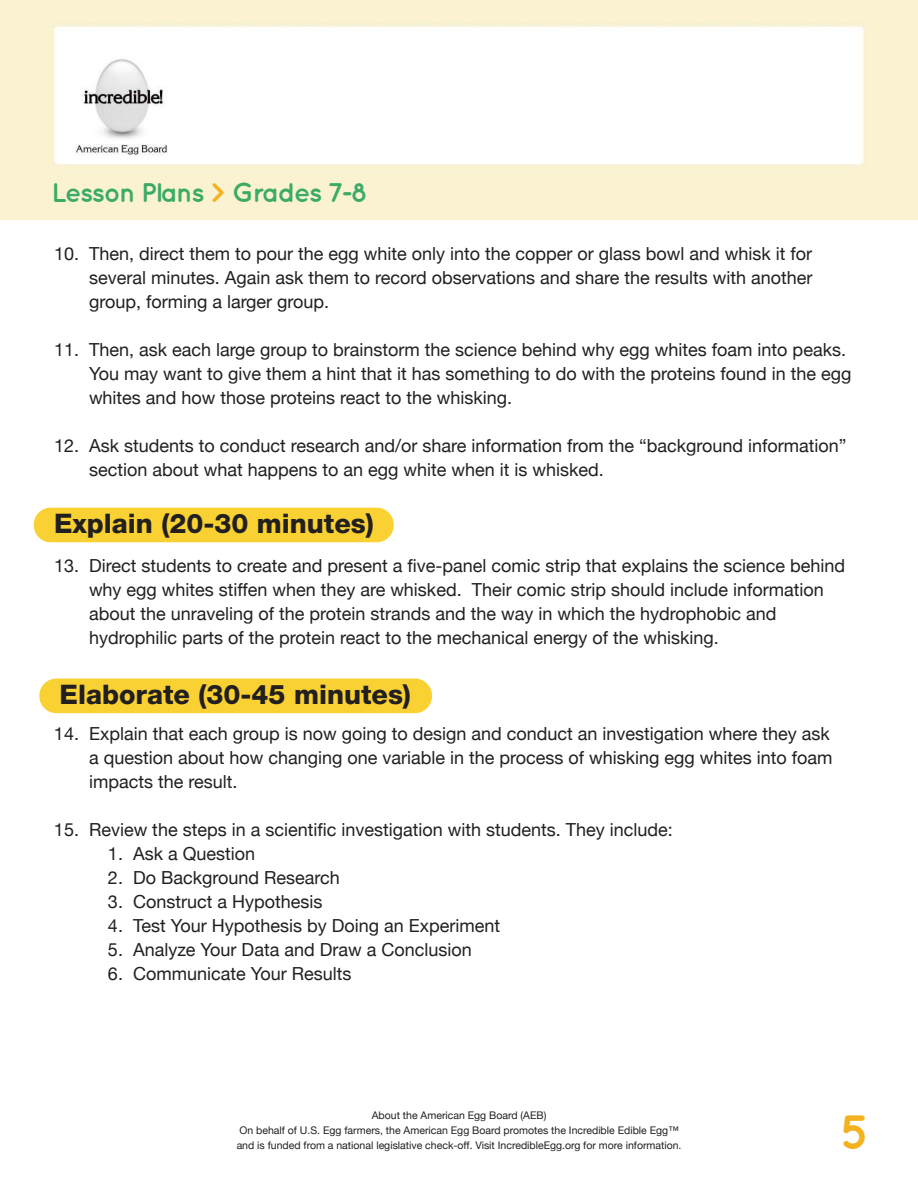
<style>
.page{position:relative;width:918px;height:1188px;background:#fff}
.page>*{position:absolute;margin:0;border:0;box-sizing:border-box;transform-origin:0 0}
.t1{font:700 48px "Quicksand";color:#f4b21f}
.t2{font:800 27px "Helvetica Neue";color:#221f1f}
.t3{font:700 27px "Quicksand";letter-spacing:-.05em;color:#3bab65}
.t4{font:18px/24px "Helvetica Neue";color:#221f1f}
.t5{font:10.5px/15px "Helvetica Neue";color:#221f1f;text-align:center}
.s1{color:#f4b21f}
</style>
<div class="page">
<img style="left:0;top:0;width:918px;height:220px">
<div style="left:34px;top:508px;width:360px;height:34px;background:#fad132;border-radius:17px"></div>
<div style="left:39px;top:679px;width:393px;height:34px;background:#fad132;border-radius:17px"></div>
<h2 class="t3" style="left:52px;top:183px;width:318px">Lesson Plans <span class="s1">&gt;</span> Grades 7-8</h2>
<p class="t4" style="left:89px;top:244px;width:725px;text-align:justify;text-indent:-35px">10. Then, direct them to pour the egg white only into the copper or glass bowl and whisk it for several minutes. Again ask them to record observations and share the results with another group, forming a larger group.</p>
<p class="t4" style="left:89px;top:340px;width:764px;text-indent:-35px">11. Then, ask each large group to brainstorm the science behind why egg whites foam into peaks.<br>You may want to give them a hint that it has something to do with the proteins found in the egg whites and how those proteins react to the whisking.</p>
<p class="t4" style="left:89px;top:436px;width:759px;text-indent:-35px">12. Ask students to conduct research and/or share information from the “background information” section about what happens to an egg white when it is whisked.</p>
<h2 class="t2" style="left:54px;top:514px;width:321px">Explain (20-30 minutes)</h2>
<p class="t4" style="left:89px;top:556px;width:758px;text-indent:-35px">13. Direct students to create and present a five-panel comic strip that explains the science behind why egg whites stiffen when they are whisked. Their comic strip should include information about the unraveling of the protein strands and the way in which the hydrophobic and hydrophilic parts of the protein react to the mechanical energy of the whisking.</p>
<h2 class="t2" style="left:60px;top:685px;width:353px">Elaborate (30-45 minutes)</h2>
<p class="t4" style="left:89px;top:724px;width:745px;text-indent:-35px">14. Explain that each group is now going to design and conduct an investigation where they ask a question about how changing one variable in the process of whisking egg whites into foam impacts the result.</p>
<p class="t4" style="left:54px;top:820px;width:620px">15. Review the steps in a scientific investigation with students. They include:</p>
<p class="t4" style="left:108px;top:844px;width:149px">1. Ask a Question</p>
<p class="t4" style="left:108px;top:868px;width:233px">2. Do Background Research</p>
<p class="t4" style="left:108px;top:892px;width:216px">3. Construct a Hypothesis</p>
<p class="t4" style="left:108px;top:916px;width:394px">4. Test Your Hypothesis by Doing an Experiment</p>
<p class="t4" style="left:108px;top:940px;width:365px">5. Analyze Your Data and Draw a Conclusion</p>
<p class="t4" style="left:108px;top:964px;width:245px">6. Communicate Your Results</p>
<p class="t5" style="left:237px;top:1109px;width:446px">About the American Egg Board (AEB)<br>On behalf of U.S. Egg farmers, the American Egg Board promotes the Incredible Edible Egg™ and is funded from a national legislative check-off. Visit IncredibleEgg.org for more information.</p>
<h1 class="t1" style="left:841px;top:1115px;width:31px">5</h1>
</div>
